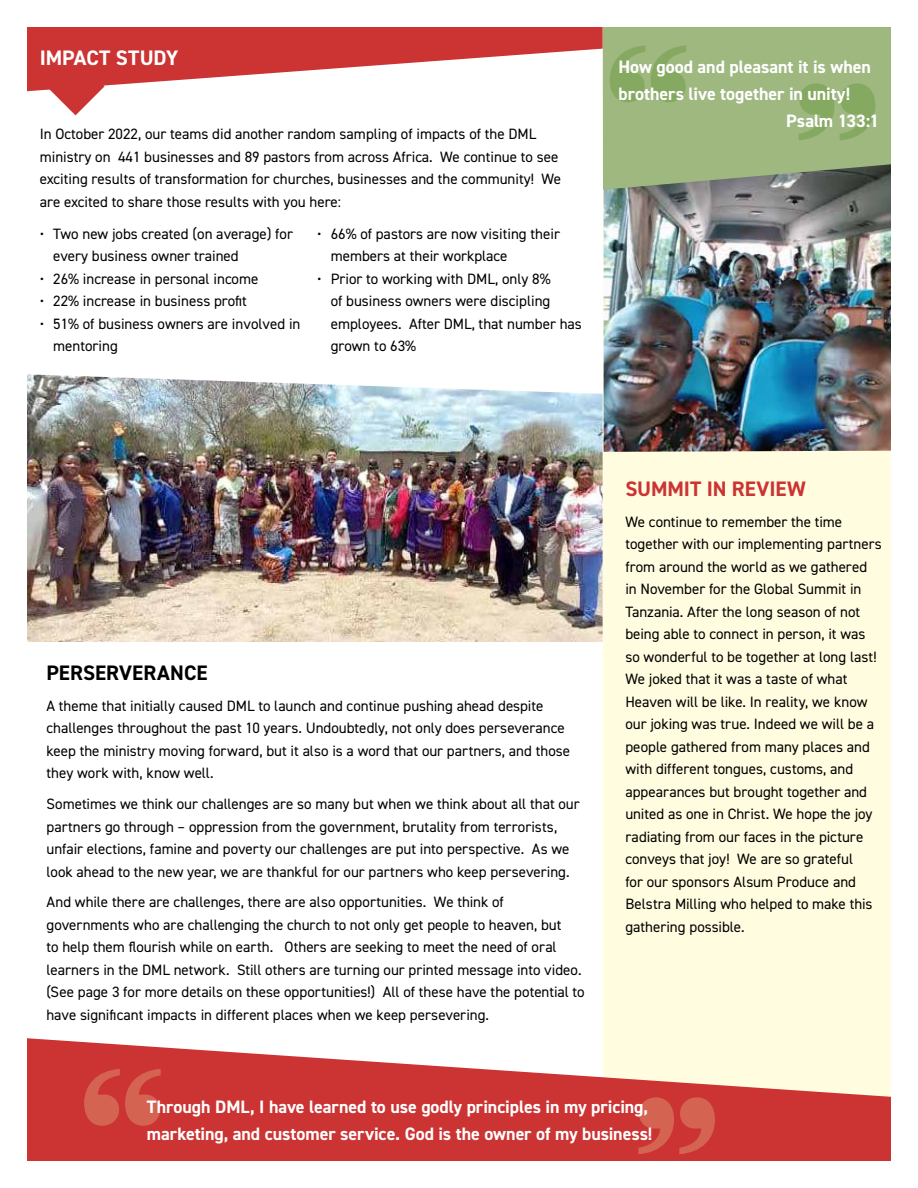
<style>
.page{position:relative;width:918px;height:1188px;background:#fff}
.page>*{position:absolute;margin:0;border:0;box-sizing:border-box;transform-origin:0 0}
.t1{font:700 21px "DIN2014";letter-spacing:-.005em;color:#c33}
.t2{font:700 21px "DIN2014";letter-spacing:.005em;color:#000}
.t3{font:700 21px "DIN2014";letter-spacing:-.005em;color:#fff}
.t4{font:700 18px/27px "DIN2014";letter-spacing:-.005em;color:#fff}
.t5{font:15px/22.5px "DIN2014";color:#000}
</style>
<div class="page">
<div style="left:603px;top:0;width:315px;height:1188px;background:#fffcdf"></div>
<svg style="left:28px;top:1038px;width:862px;height:122px;fill:#c33"></svg>
<svg style="left:84px;top:1069px;width:77px;height:57px;background:#d14e44"></svg>
<svg style="left:638px;top:1097px;width:77px;height:57px;background:#d14e44"></svg>
<img style="left:604px;top:190px;width:286px;height:262px">
<svg style="left:603px;top:28px;width:287px;height:162px;background:#98af7d"></svg>
<svg style="left:610px;top:45px;width:76px;height:57px;background:#8faf6d"></svg>
<svg style="left:799px;top:83px;width:76px;height:57px;background:#8faf6d"></svg>
<img style="left:28px;top:374px;width:575px;height:268px">
<svg style="left:28px;top:28px;width:575px;height:65px;fill:#c33"></svg>
<div style="left:0;top:0;width:918px;height:1188px;border:27px solid #fff"></div>
<svg style="left:46px;top:57px;width:59px;height:58px"></svg>
<h1 class="t3" style="left:40px;top:44px;width:140px">IMPACT STUDY</h1>
<p class="t5" style="left:40px;top:123px;width:523px">In October 2022, our teams did another random sampling of impacts of the DML ministry on 441 businesses and 89 pastors from across Africa. We continue to see exciting results of transformation for churches, businesses and the community! We are excited to share those results with you here:</p>
<p class="t5" style="left:53px;top:222px;width:241px;text-indent:-14px">• Two new jobs created (on average) for every business owner trained</p>
<p class="t5" style="left:40px;top:267px;width:220px">• 26% increase in personal income</p>
<p class="t5" style="left:40px;top:290px;width:209px">• 22% increase in business profit</p>
<p class="t5" style="left:53px;top:312px;width:249px;text-indent:-14px">• 51% of business owners are involved in mentoring</p>
<p class="t5" style="left:331px;top:222px;width:231px;text-indent:-13px">• 66% of pastors are now visiting their members at their workplace</p>
<p class="t5" style="left:331px;top:267px;width:253px;text-indent:-13px">• Prior to working with DML, only 8%<br>of business owners were discipling employees. After DML, that number has grown to 63%</p>
<p class="t4" style="left:619px;top:53px;width:254px">How good and pleasant it is when</p>
<p class="t4" style="left:619px;top:80px;width:233px">brothers live together in unity!</p>
<p class="t4" style="left:786px;top:107px;width:94px">Psalm 133:1</p>
<h1 class="t2" style="left:46px;top:659px;width:163px">PERSERVERANCE</h1>
<p class="t5" style="left:46px;top:694px;width:525px">A theme that initially caused DML to launch and continue pushing ahead despite challenges throughout the past 10 years. Undoubtedly, not only does perseverance keep the ministry moving forward, but it also is a word that our partners, and those they work with, know well.</p>
<p class="t5" style="left:46px;top:792px;width:535px">Sometimes we think our challenges are so many but when we think about all that our partners go through – oppression from the government, brutality from terrorists, unfair elections, famine and poverty our challenges are put into perspective. As we look ahead to the new year, we are thankful for our partners who keep persevering.</p>
<p class="t5" style="left:46px;top:890px;width:540px">And while there are challenges, there are also opportunities. We think of governments who are challenging the church to not only get people to heaven, but<br>to help them flourish while on earth. Others are seeking to meet the need of oral learners in the DML network. Still others are turning our printed message into video. (See page 3 for more details on these opportunities!) All of these have the potential to have significant impacts in different places when we keep persevering.</p>
<h1 class="t1" style="left:625px;top:475px;width:182px">SUMMIT IN REVIEW</h1>
<p class="t5" style="left:625px;top:510px;width:258px">We continue to remember the time together with our implementing partners from around the world as we gathered in November for the Global Summit in Tanzania. After the long season of not being able to connect in person, it was so wonderful to be together at long last!<br>We joked that it was a taste of what Heaven will be like. In reality, we know our joking was true. Indeed we will be a people gathered from many places and with different tongues, customs, and appearances but brought together and united as one in Christ. We hope the joy radiating from our faces in the picture conveys that joy! We are so grateful<br>for our sponsors Alsum Produce and Belstra Milling who helped to make this gathering possible.</p>
<p class="t4" style="left:147px;top:1094px;width:507px">Through DML, I have learned to use godly principles in my pricing, marketing, and customer service. God is the owner of my business!</p>
</div>
